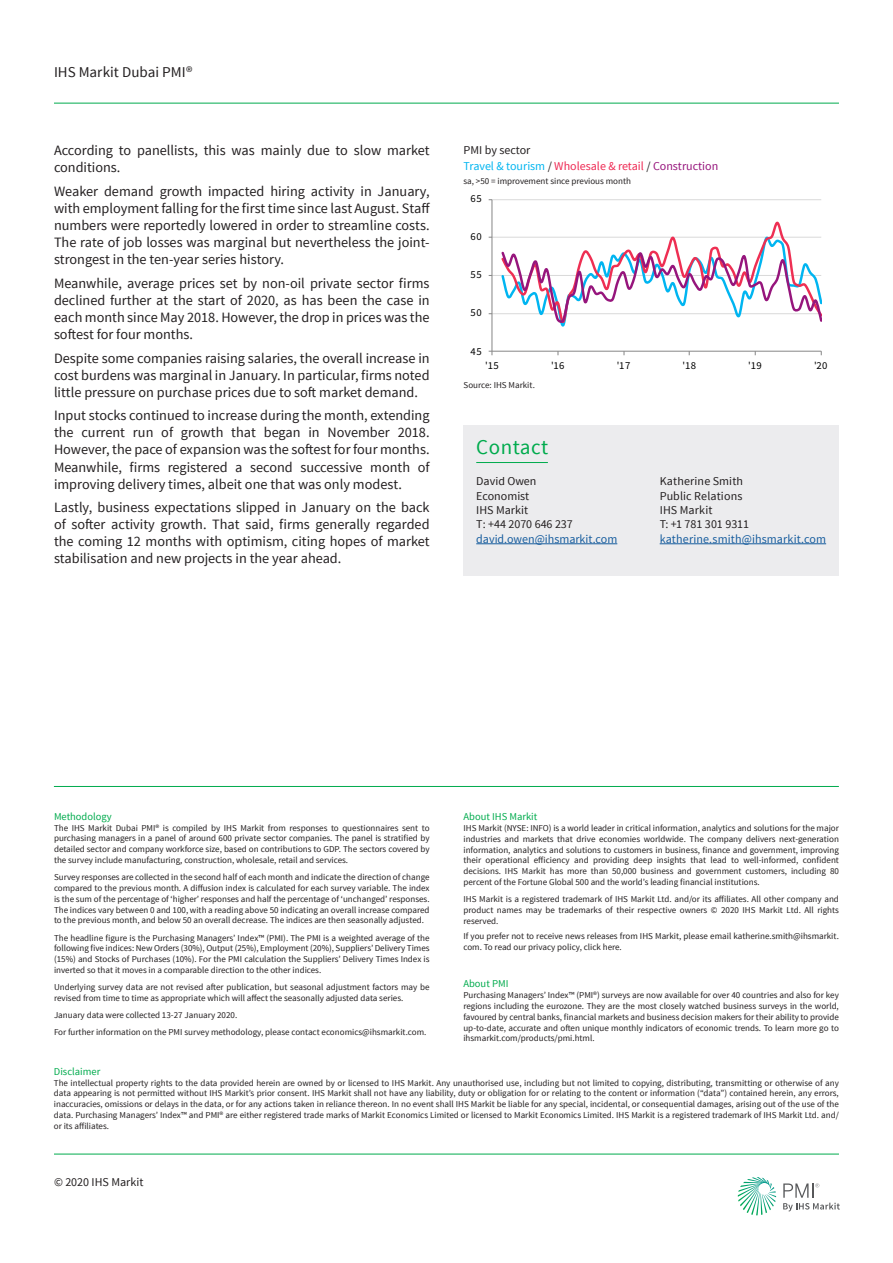
<style>
.page{position:relative;width:893px;height:1263px;background:#fff}
.page>*{position:absolute;margin:0;border:0;box-sizing:border-box;transform-origin:0 0}
.Section_header{font:21px "Source Sans Pro";letter-spacing:.025em;color:#00ab4d}
.t1{font:15px "Source Sans Pro";color:#231f20}
.Body_copy_2{font:14.25px/17.1px "Source Sans Pro";color:#231f20;text-align:justify}
.Contact_details{font:12px "Source Sans Pro";letter-spacing:.005em;color:#231f20}
.Chart_title{font:12px "Source Sans Pro";color:#231f20}
.Chart_title-2{font:12px "Source Sans Pro";color:#ee2953}
.Contact_details-2{font:12px "Source Sans Pro";letter-spacing:.01em;color:#175d9e}
.Chart_title-3{font:12px "Source Sans Pro";color:#175d9e}
.t2{font:10.65px "Source Sans Pro";letter-spacing:.04em;color:#000}
.Boiler_subheader{font:10.5px "Source Sans Pro";color:#00ab4d}
.Boiler{font:9px/10.8px "Source Sans Pro";color:#231f20;text-align:justify}
.Axis_title{font:9px "Source Sans Pro";color:#231f20}
.s1{color:#00b5f0}
.s2{color:#231f20}
.s3{color:#96147c}
</style>
<div class="page">
<hr style="left:54px;top:103px;width:785px;height:1px;background:#00ab4d">
<svg style="left:738px;top:1177px;width:38px;height:38px"></svg>
<svg style="left:783px;top:1183px;width:57px;height:28px"></svg>
<hr style="left:54px;top:1154px;width:785px;height:1px;background:#00ab4d">
<hr style="left:54px;top:786px;width:785px;height:1px;background:#00ab4d">
<div style="left:463px;top:476px;width:376px;height:100px;background:#ececee"></div>
<hr style="left:476px;top:543px;width:141px;height:1px;background:#175d9e">
<hr style="left:660px;top:543px;width:166px;height:1px;background:#175d9e">
<div style="left:463px;top:425px;width:376px;height:51px;background:#ececee"></div>
<hr style="left:476px;top:462px;width:72px;height:1px;background:#00ab4d">
<hr style="left:492px;top:313px;width:329px;height:1px;background:#d9d9d9">
<hr style="left:492px;top:275px;width:329px;height:1px;background:#d9d9d9">
<hr style="left:492px;top:237px;width:329px;height:1px;background:#d9d9d9">
<hr style="left:492px;top:199px;width:329px;height:1px;background:#d9d9d9">
<hr style="left:492px;top:200px;width:1px;height:151px;background:#868686">
<hr style="left:492px;top:351px;width:329px;height:1px;background:#868686">
<svg style="left:499px;top:221px;width:323px;height:106px"></svg>
<h2 class="t1" style="left:54px;top:63px;width:140px">IHS Markit Dubai PMI®</h2>
<p class="Body_copy_2" style="left:54px;top:142px;width:377px">According to panellists, this was mainly due to slow market conditions.</p>
<p class="Body_copy_2" style="left:54px;top:183px;width:377px">Weaker demand growth impacted hiring activity in January, with employment falling for the first time since last August. Staff numbers were reportedly lowered in order to streamline costs.<br>The rate of job losses was marginal but nevertheless the joint&shy;strongest in the ten-year series history.</p>
<p class="Body_copy_2" style="left:54px;top:275px;width:377px">Meanwhile, average prices set by non-oil private sector firms declined further at the start of 2020, as has been the case in each month since May 2018. However, the drop in prices was the softest for four months.</p>
<p class="Body_copy_2" style="left:54px;top:349px;width:377px">Despite some companies raising salaries, the overall increase in cost burdens was marginal in January. In particular, firms noted little pressure on purchase prices due to soft market demand.</p>
<p class="Body_copy_2" style="left:54px;top:407px;width:377px">Input stocks continued to increase during the month, extending the current run of growth that began in November 2018.<br>However, the pace of expansion was the softest for four months.<br>Meanwhile, firms registered a second successive month of improving delivery times, albeit one that was only modest.</p>
<p class="Body_copy_2" style="left:54px;top:499px;width:377px">Lastly, business expectations slipped in January on the back of softer activity growth. That said, firms generally regarded the coming 12 months with optimism, citing hopes of market stabilisation and new projects in the year ahead.</p>
<p class="Chart_title" style="left:463px;top:142px;width:68px">PMI by sector</p>
<p class="Chart_title-2" style="left:464px;top:159px;width:256px"><span class="s1">Travel &amp; tourism</span> <span class="s2">/</span> Wholesale &amp; retail <span class="s2">/</span> <span class="s3">Construction</span></p>
<p class="Axis_title" style="left:463px;top:176px;width:169px">sa, &gt;50 = improvement since previous month</p>
<p class="t2" style="left:471px;top:192px;width:13px">65</p>
<p class="t2" style="left:471px;top:230px;width:13px">60</p>
<p class="t2" style="left:471px;top:268px;width:13px">55</p>
<p class="t2" style="left:471px;top:306px;width:13px">50</p>
<p class="t2" style="left:471px;top:344px;width:13px">45</p>
<p class="t2" style="left:485px;top:359px;width:15px">'15</p>
<p class="t2" style="left:551px;top:359px;width:15px">'16</p>
<p class="t2" style="left:617px;top:359px;width:15px">'17</p>
<p class="t2" style="left:682px;top:359px;width:15px">'18</p>
<p class="t2" style="left:748px;top:359px;width:15px">'19</p>
<p class="t2" style="left:814px;top:359px;width:15px">'20</p>
<p class="Axis_title" style="left:464px;top:380px;width:73px">Source: IHS Markit.</p>
<p class="Section_header" style="left:476px;top:434px;width:74px">Contact</p>
<p class="Chart_title" style="left:476px;top:474px;width:62px">David Owen</p>
<p class="Chart_title" style="left:476px;top:488px;width:55px">Economist</p>
<p class="Chart_title" style="left:476px;top:503px;width:53px">IHS Markit</p>
<p class="Chart_title" style="left:476px;top:517px;width:98px">T: +44 2070 646 237</p>
<p class="Chart_title-3" style="left:476px;top:531px;width:143px">david.owen@ihsmarkit.com</p>
<p class="Contact_details" style="left:660px;top:474px;width:85px">Katherine Smith</p>
<p class="Contact_details" style="left:660px;top:488px;width:84px">Public Relations</p>
<p class="Contact_details" style="left:660px;top:503px;width:54px">IHS Markit</p>
<p class="Contact_details" style="left:660px;top:517px;width:91px">T: +1 781 301 9311</p>
<p class="Contact_details-2" style="left:660px;top:531px;width:168px">katherine.smith@ihsmarkit.com</p>
<p class="Boiler_subheader" style="left:54px;top:809px;width:59px">Methodology</p>
<p class="Boiler" style="left:54px;top:822px;width:377px">The IHS Markit Dubai PMI® is compiled by IHS Markit from responses to questionnaires sent to purchasing managers in a panel of around 600 private sector companies. The panel is stratified by detailed sector and company workforce size, based on contributions to GDP. The sectors covered by the survey include manufacturing, construction, wholesale, retail and services.</p>
<p class="Boiler" style="left:54px;top:872px;width:377px">Survey responses are collected in the second half of each month and indicate the direction of change compared to the previous month. A diffusion index is calculated for each survey variable. The index is the sum of the percentage of ‘higher’ responses and half the percentage of ‘unchanged’ responses.<br>The indices vary between 0 and 100, with a reading above 50 indicating an overall increase compared to the previous month, and below 50 an overall decrease. The indices are then seasonally adjusted.</p>
<p class="Boiler" style="left:54px;top:932px;width:377px">The headline figure is the Purchasing Managers’ Index™ (PMI). The PMI is a weighted average of the following five indices: New Orders (30%), Output (25%), Employment (20%), Suppliers’ Delivery Times (15%) and Stocks of Purchases (10%). For the PMI calculation the Suppliers’ Delivery Times Index is inverted so that it moves in a comparable direction to the other indices.</p>
<p class="Boiler" style="left:54px;top:982px;width:377px">Underlying survey data are not revised after publication, but seasonal adjustment factors may be revised from time to time as appropriate which will affect the seasonally adjusted data series.</p>
<p class="Boiler" style="left:54px;top:1010px;width:185px">January data were collected 13-27 January 2020.</p>
<p class="Boiler" style="left:54px;top:1027px;width:374px">For further information on the PMI survey methodology, please contact economics@ihsmarkit.com.</p>
<p class="Boiler_subheader" style="left:463px;top:810px;width:75px">About IHS Markit</p>
<p class="Boiler" style="left:463px;top:823px;width:377px">IHS Markit (NYSE: INFO) is a world leader in critical information, analytics and solutions for the major industries and markets that drive economies worldwide. The company delivers next-generation information, analytics and solutions to customers in business, finance and government, improving their operational efficiency and providing deep insights that lead to well-informed, confident decisions. IHS Markit has more than 50,000 business and government customers, including 80 percent of the Fortune Global 500 and the world’s leading financial institutions.</p>
<p class="Boiler" style="left:463px;top:894px;width:377px">IHS Markit is a registered trademark of IHS Markit Ltd. and/or its affiliates. All other company and product names may be trademarks of their respective owners © 2020 IHS Markit Ltd. All rights reserved.</p>
<p class="Boiler" style="left:463px;top:931px;width:377px">If you prefer not to receive news releases from IHS Markit, please email katherine.smith@ihsmarkit. com. To read our privacy policy, click here.</p>
<p class="Boiler_subheader" style="left:463px;top:977px;width:47px">About PMI</p>
<p class="Boiler" style="left:463px;top:990px;width:377px">Purchasing Managers’ Index™ (PMI®) surveys are now available for over 40 countries and also for key regions including the eurozone. They are the most closely watched business surveys in the world, favoured by central banks, financial markets and business decision makers for their ability to provide up-to-date, accurate and often unique monthly indicators of economic trends. To learn more go to ihsmarkit.com/products/pmi.html.</p>
<p class="Boiler_subheader" style="left:54px;top:1065px;width:48px">Disclaimer</p>
<p class="Boiler" style="left:54px;top:1077px;width:786px">The intellectual property rights to the data provided herein are owned by or licensed to IHS Markit. Any unauthorised use, including but not limited to copying, distributing, transmitting or otherwise of any data appearing is not permitted without IHS Markit’s prior consent. IHS Markit shall not have any liability, duty or obligation for or relating to the content or information (“data”) contained herein, any errors, inaccuracies, omissions or delays in the data, or for any actions taken in reliance thereon. In no event shall IHS Markit be liable for any special, incidental, or consequential damages, arising out of the use of the data. Purchasing Managers’ Index™ and PMI® are either registered trade marks of Markit Economics Limited or licensed to Markit Economics Limited. IHS Markit is a registered trademark of IHS Markit Ltd. and/ or its affiliates.</p>
<h3 class="Contact_details" style="left:54px;top:1175px;width:91px">© 2020 IHS Markit</h3>
</div>
